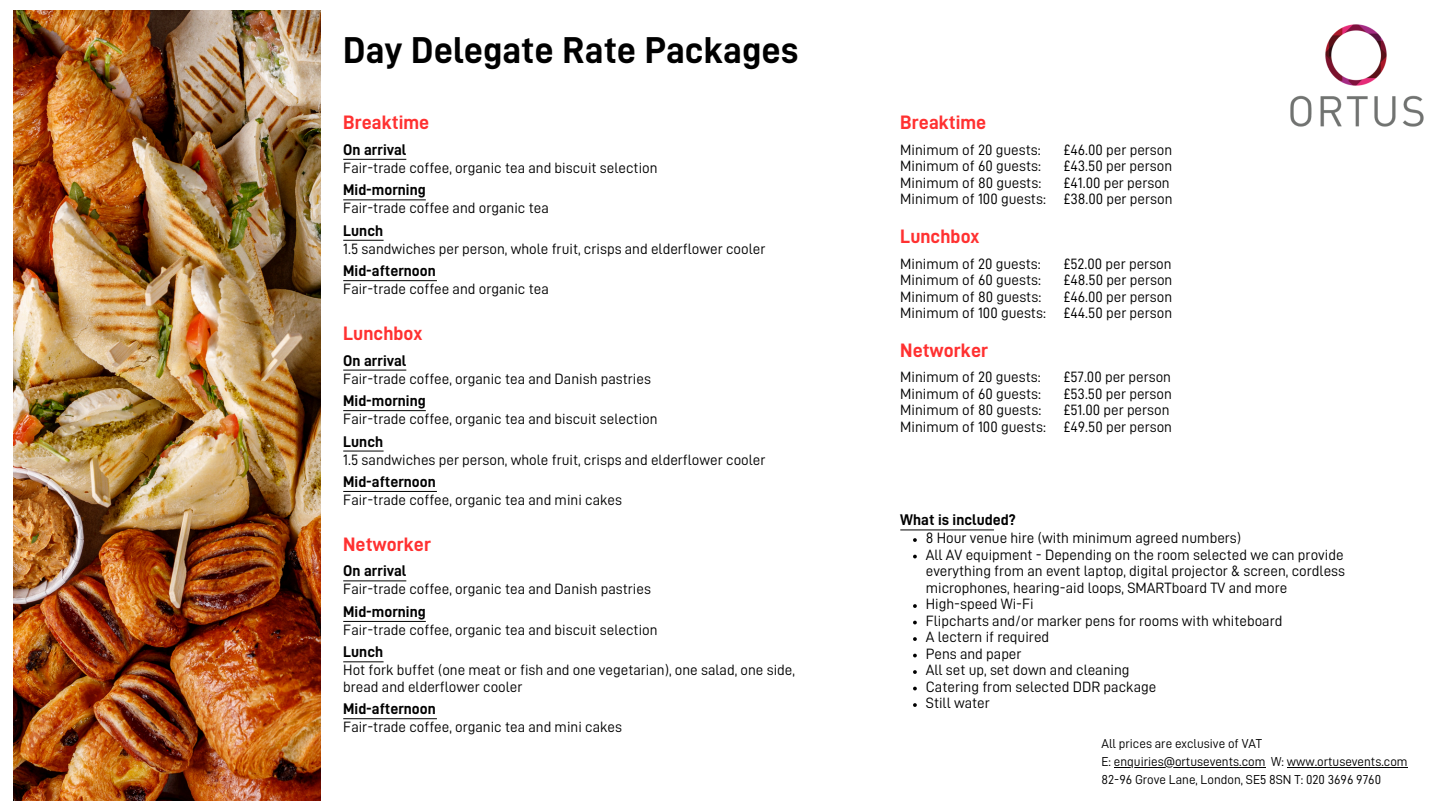
<style>
.page{position:relative;width:1440px;height:810px;background:#fff}
.page>*{position:absolute;margin:0;border:0;box-sizing:border-box;transform-origin:0 0}
.t1{font:37.5px "D DIN Bold";color:#000}
.t2{font:19.5px "D DIN Bold";color:#ff3131}
.t3{font:15.5px "D DIN Bold";color:#000}
.t4{font:15px/16.5px "D DIN";color:#000}
.t5{font:13px "D DIN";color:#000}
</style>
<div class="page">
<img style="left:14px;top:10px;width:306px;height:790px">
<img style="left:1290px;top:24px;width:134px;height:103px">
<hr style="left:343px;top:159px;width:63px;height:1px;background:#000">
<hr style="left:343px;top:199px;width:83px;height:1px;background:#000">
<hr style="left:343px;top:240px;width:41px;height:1px;background:#000">
<hr style="left:343px;top:280px;width:94px;height:1px;background:#000">
<hr style="left:343px;top:370px;width:63px;height:1px;background:#000">
<hr style="left:343px;top:410px;width:83px;height:1px;background:#000">
<hr style="left:343px;top:451px;width:41px;height:1px;background:#000">
<hr style="left:343px;top:491px;width:94px;height:1px;background:#000">
<hr style="left:343px;top:581px;width:63px;height:1px;background:#000">
<hr style="left:343px;top:621px;width:83px;height:1px;background:#000">
<hr style="left:343px;top:661px;width:41px;height:1px;background:#000">
<hr style="left:343px;top:718px;width:94px;height:1px;background:#000">
<hr style="left:1114px;top:767px;width:152px;height:1px;background:#000">
<hr style="left:1287px;top:767px;width:121px;height:1px;background:#000">
<hr style="left:900px;top:530px;width:94px;height:1px;background:#000">
<svg style="left:913px;top:538px;width:4px;height:4px"></svg>
<svg style="left:913px;top:555px;width:4px;height:3px"></svg>
<svg style="left:913px;top:604px;width:4px;height:4px"></svg>
<svg style="left:913px;top:621px;width:4px;height:3px"></svg>
<svg style="left:913px;top:637px;width:4px;height:4px"></svg>
<svg style="left:913px;top:654px;width:4px;height:3px"></svg>
<svg style="left:913px;top:670px;width:4px;height:4px"></svg>
<svg style="left:913px;top:687px;width:4px;height:3px"></svg>
<svg style="left:913px;top:703px;width:4px;height:4px"></svg>
<h4 class="t1" style="left:343px;top:31px;width:457px">Day Delegate Rate Packages</h4>
<h3 class="t2" style="left:343px;top:113px;width:88px">Breaktime</h3>
<h2 class="t3" style="left:343px;top:142px;width:65px">On arrival</h2>
<h3 class="t3" style="left:343px;top:183px;width:84px">Mid-morning</h3>
<h4 class="t3" style="left:343px;top:223px;width:41px">Lunch</h4>
<h3 class="t3" style="left:343px;top:263px;width:94px">Mid-afternoon</h3>
<h3 class="t4" style="left:343px;top:160px;width:316px">Fair-trade coffee, organic tea and biscuit selection</h3>
<h2 class="t4" style="left:343px;top:200px;width:207px">Fair-trade coffee and organic tea</h2>
<h3 class="t4" style="left:343px;top:241px;width:424px">1.5 sandwiches per person, whole fruit, crisps and elderflower cooler</h3>
<h4 class="t4" style="left:343px;top:281px;width:207px">Fair-trade coffee and organic tea</h4>
<h3 class="t2" style="left:343px;top:324px;width:81px">Lunchbox</h3>
<h4 class="t4" style="left:343px;top:370px;width:309px">Fair-trade coffee, organic tea and Danish pastries</h4>
<h3 class="t4" style="left:343px;top:411px;width:316px">Fair-trade coffee, organic tea and biscuit selection</h3>
<h4 class="t4" style="left:343px;top:451px;width:424px">1.5 sandwiches per person, whole fruit, crisps and elderflower cooler</h4>
<h3 class="t4" style="left:343px;top:492px;width:280px">Fair-trade coffee, organic tea and mini cakes</h3>
<h4 class="t2" style="left:343px;top:535px;width:89px">Networker</h4>
<h2 class="t4" style="left:343px;top:581px;width:309px">Fair-trade coffee, organic tea and Danish pastries</h2>
<h4 class="t4" style="left:343px;top:622px;width:316px">Fair-trade coffee, organic tea and biscuit selection</h4>
<h4 class="t4" style="left:343px;top:662px;width:453px">Hot fork buffet (one meat or fish and one vegetarian), one salad, one side, bread and elderflower cooler</h4>
<h2 class="t4" style="left:343px;top:719px;width:280px">Fair-trade coffee, organic tea and mini cakes</h2>
<h4 class="t3" style="left:343px;top:353px;width:65px">On arrival</h4>
<h3 class="t3" style="left:343px;top:393px;width:84px">Mid-morning</h3>
<h4 class="t3" style="left:343px;top:434px;width:41px">Lunch</h4>
<h3 class="t3" style="left:343px;top:474px;width:94px">Mid-afternoon</h3>
<h4 class="t3" style="left:343px;top:564px;width:65px">On arrival</h4>
<h2 class="t3" style="left:343px;top:604px;width:84px">Mid-morning</h2>
<h3 class="t3" style="left:343px;top:644px;width:41px">Lunch</h3>
<h4 class="t3" style="left:343px;top:701px;width:94px">Mid-afternoon</h4>
<h4 class="t2" style="left:900px;top:113px;width:88px">Breaktime</h4>
<h4 class="t4" style="left:900px;top:142px;width:147px">Minimum of 20 guests:<br>Minimum of 60 guests:<br>Minimum of 80 guests:<br>Minimum of 100 guests:</h4>
<h2 class="t4" style="left:1064px;top:142px;width:110px">£46.00 per person £43.50 per person £41.00 per person £38.00 per person</h2>
<h4 class="t2" style="left:900px;top:227px;width:81px">Lunchbox</h4>
<h4 class="t4" style="left:900px;top:255px;width:147px">Minimum of 20 guests:<br>Minimum of 60 guests:<br>Minimum of 80 guests:<br>Minimum of 100 guests:</h4>
<p class="t4" style="left:1064px;top:255px;width:110px;text-align:justify">£52.00 per person £48.50 per person £46.00 per person £44.50 per person</p>
<h3 class="t2" style="left:900px;top:341px;width:89px">Networker</h3>
<p class="t4" style="left:900px;top:369px;width:147px">Minimum of 20 guests:<br>Minimum of 60 guests:<br>Minimum of 80 guests:<br>Minimum of 100 guests:</p>
<p class="t4" style="left:1064px;top:369px;width:110px">£57.00 per person £53.50 per person £51.00 per person £49.50 per person</p>
<p class="t3" style="left:900px;top:513px;width:117px">What is included?</p>
<p class="t4" style="left:926px;top:530px;width:317px">8 Hour venue hire (with minimum agreed numbers)</p>
<p class="t4" style="left:926px;top:547px;width:421px;text-align:justify">All AV equipment - Depending on the room selected we can provide everything from an event laptop, digital projector &amp; screen, cordless microphones, hearing-aid loops, SMARTboard TV and more</p>
<p class="t4" style="left:926px;top:596px;width:109px">High-speed Wi-Fi</p>
<p class="t4" style="left:926px;top:613px;width:358px">Flipcharts and/or marker pens for rooms with whiteboard</p>
<p class="t4" style="left:926px;top:629px;width:125px">A lectern if required</p>
<p class="t4" style="left:926px;top:646px;width:97px">Pens and paper</p>
<p class="t4" style="left:926px;top:662px;width:205px">All set up, set down and cleaning</p>
<p class="t4" style="left:926px;top:679px;width:232px">Catering from selected DDR package</p>
<p class="t4" style="left:926px;top:695px;width:66px">Still water</p>
<h4 class="t5" style="left:1102px;top:737px;width:162px">All prices are exclusive of VAT</h4>
<h3 class="t5" style="left:1102px;top:755px;width:308px">E: enquiries@ortusevents.com W: www.ortusevents.com</h3>
<h4 class="t5" style="left:1102px;top:773px;width:281px">82-96 Grove Lane, London, SE5 8SN T: 020 3696 9760</h4>
</div>
